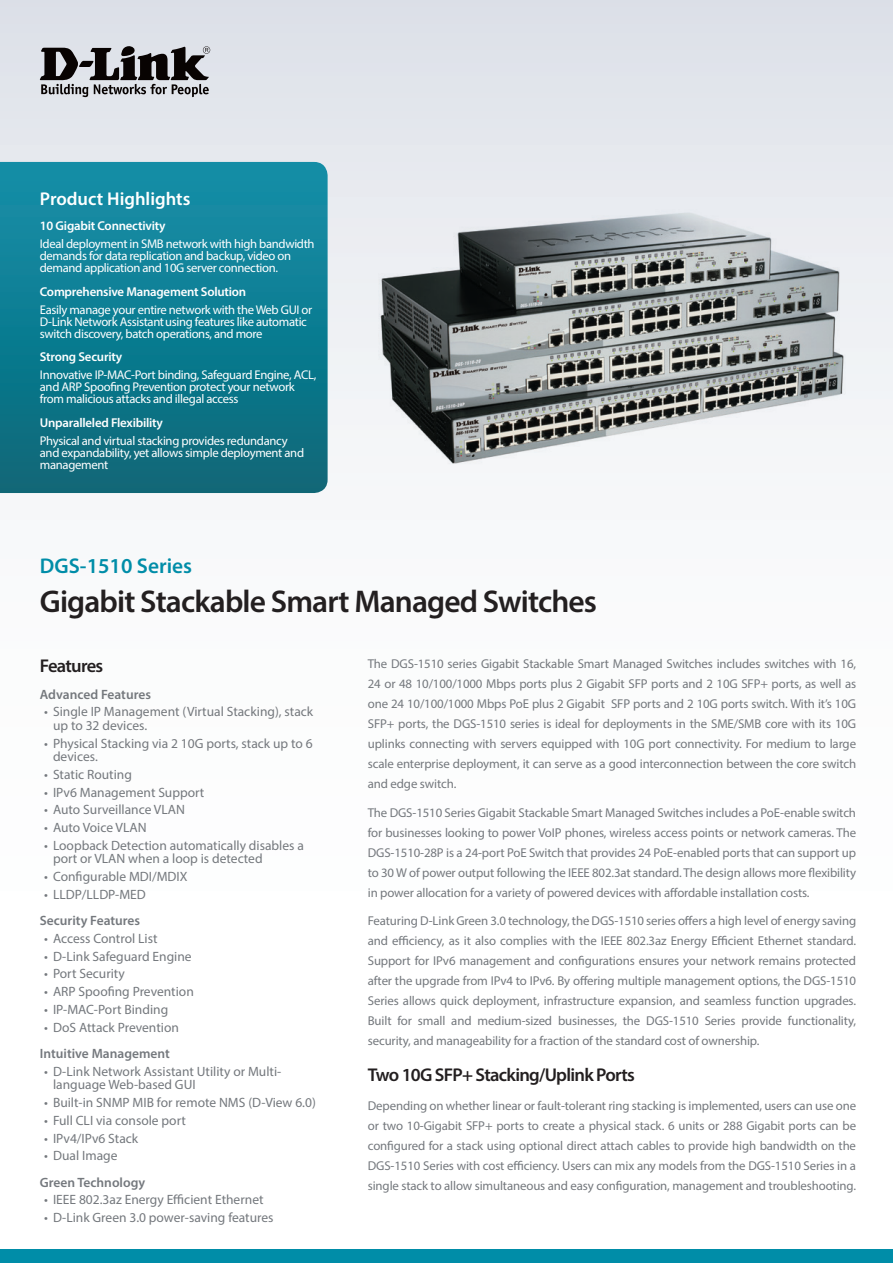
<style>
.page{position:relative;width:893px;height:1263px;background:#fff}
.page>*{position:absolute;margin:0;border:0;box-sizing:border-box;transform-origin:0 0}
.t1{font:600 31.5px "Myriad Pro";letter-spacing:-.025em;color:#231f20}
.t2{font:600 21.3px "Myriad Pro";color:#008da8}
.t3{font:600 18.6px "Myriad Pro";letter-spacing:-.04em;color:#231f20}
.t4{font:600 18.6px "Myriad Pro";color:#fff}
.t5{font:13.5px/13.5px "Myriad Pro";color:#74787d}
.t6{font:600 13.5px "Myriad Pro";color:#74787d}
.t7{font:12.9px/20px "Myriad Pro";letter-spacing:-.01em;color:#74787d;text-align:justify}
.t8{font:600 12.9px "Myriad Pro";letter-spacing:-.015em;color:#fff}
.t9{font:12.6px/12px "Myriad Pro";letter-spacing:-.025em;color:#fff}
</style>
<div class="page">
<div style="left:0;top:0;width:893px;height:1084px;background:linear-gradient(to bottom,#e3e6ec,#fff)"></div>
<div style="left:0;top:1249px;width:893px;height:14px;background:#008da8"></div>
<svg style="left:0;top:162px;width:328px;height:331px;background:#0f7c90"></svg>
<svg style="left:40px;top:46px;width:170px;height:51px;background:#807f83"></svg>
<img style="left:362px;top:193px;width:500px;height:289px">
<h3 class="t4" style="left:40px;top:187px;width:152px">Product Highlights</h3>
<p class="t8" style="left:40px;top:217px;width:127px">10 Gigabit Connectivity</p>
<p class="t9" style="left:40px;top:237px;width:276px">Ideal deployment in SMB network with high bandwidth demands for data replication and backup, video on demand application and 10G server connection.</p>
<p class="t8" style="left:40px;top:283px;width:208px">Comprehensive Management Solution</p>
<p class="t9" style="left:40px;top:303px;width:274px">Easily manage your entire network with the Web GUI or<br>D-Link Network Assistantusing features like automatic switch discovery, batch operations, and more</p>
<p class="t8" style="left:40px;top:349px;width:84px">Strong Security</p>
<p class="t9" style="left:40px;top:369px;width:278px">Innovative IP-MAC-Port binding, Safeguard Engine, ACL, and ARP Spoofing Prevention protect your network from malicious attacks and illegal access</p>
<p class="t8" style="left:40px;top:415px;width:125px">Unparalleled Flexibility</p>
<p class="t9" style="left:40px;top:435px;width:266px">Physical and virtual stacking provides redundancy and expandability, yet allows simple deployment and management</p>
<h2 class="t2" style="left:40px;top:552px;width:154px">DGS-1510 Series</h2>
<h1 class="t1" style="left:40px;top:582px;width:559px">Gigabit Stackable Smart Managed Switches</h1>
<h3 class="t3" style="left:40px;top:654px;width:65px">Features</h3>
<p class="t6" style="left:40px;top:685px;width:113px">Advanced Features</p>
<p class="t5" style="left:53px;top:705px;width:262px;text-indent:-9px">• Single IP Management (Virtual Stacking), stack up to 32 devices.</p>
<p class="t5" style="left:53px;top:736px;width:261px;text-indent:-9px">• Physical Stacking via 2 10G ports, stack up to 6 devices.</p>
<p class="t5" style="left:44px;top:767px;width:89px">• Static Routing</p>
<p class="t5" style="left:44px;top:785px;width:162px">• IPv6 Management Support</p>
<p class="t5" style="left:44px;top:803px;width:142px">• Auto Surveillance VLAN</p>
<p class="t5" style="left:44px;top:821px;width:104px">• Auto Voice VLAN</p>
<p class="t5" style="left:53px;top:838px;width:252px;text-indent:-9px">• Loopback Detection automatically disables a port or VLAN when a loop is detected</p>
<p class="t5" style="left:44px;top:870px;width:145px">• Configurable MDI/MDIX</p>
<p class="t5" style="left:44px;top:887px;width:103px">• LLDP/LLDP-MED</p>
<p class="t6" style="left:40px;top:912px;width:102px">Security Features</p>
<p class="t5" style="left:44px;top:931px;width:115px">• Access Control List</p>
<p class="t5" style="left:44px;top:949px;width:149px">• D-Link Safeguard Engine</p>
<p class="t5" style="left:44px;top:967px;width:82px">• Port Security</p>
<p class="t5" style="left:44px;top:985px;width:151px">• ARP Spoofing Prevention</p>
<p class="t5" style="left:44px;top:1002px;width:126px">• IP-MAC-Port Binding</p>
<p class="t5" style="left:44px;top:1020px;width:136px">• DoS Attack Prevention</p>
<p class="t6" style="left:40px;top:1045px;width:131px">Intuitive Management</p>
<p class="t5" style="left:53px;top:1064px;width:230px;text-indent:-9px">• D-Link Network Assistant Utility or Multi&shy;language Web-based GUI</p>
<p class="t5" style="left:44px;top:1095px;width:273px">• Built-in SNMP MIB for remote NMS (D-View 6.0)</p>
<p class="t5" style="left:44px;top:1113px;width:143px">• Full CLI via console port</p>
<p class="t5" style="left:44px;top:1131px;width:96px">• IPv4/IPv6 Stack</p>
<p class="t5" style="left:44px;top:1149px;width:75px">• Dual Image</p>
<p class="t6" style="left:40px;top:1173px;width:107px">Green Technology</p>
<p class="t5" style="left:44px;top:1193px;width:221px">• IEEE 802.3az Energy Efficient Ethernet</p>
<p class="t5" style="left:44px;top:1210px;width:231px">• D-Link Green 3.0 power-saving features</p>
<p class="t7" style="left:368px;top:654px;width:490px">The DGS-1510 series Gigabit Stackable Smart Managed Switches includes switches with 16, 24 or 48 10/100/1000 Mbps ports plus 2 Gigabit SFP ports and 2 10G SFP+ ports, as well as one 24 10/100/1000 Mbps PoE plus 2 Gigabit SFP ports and 2 10G ports switch. With it’s 10G SFP+ ports, the DGS-1510 series is ideal for deployments in the SME/SMB core with its 10G uplinks connecting with servers equipped with 10G port connectivity. For medium to large scale enterprise deployment, it can serve as a good interconnection between the core switch and edge switch.</p>
<p class="t7" style="left:368px;top:802px;width:490px">The DGS-1510 Series Gigabit Stackable Smart Managed Switches includes a PoE-enable switch for businesses looking to power VoIP phones, wireless access points or network cameras. The DGS-1510-28P is a 24-port PoE Switch that provides 24 PoE-enabled ports that can support up to 30 W of power output following the IEEE 802.3at standard. The design allows more flexibility in power allocation for a variety of powered devices with affordable installation costs.</p>
<p class="t7" style="left:368px;top:911px;width:490px">Featuring D-Link Green 3.0 technology, the DGS-1510 series offers a high level of energy saving and efficiency, as it also complies with the IEEE 802.3az Energy Efficient Ethernet standard.<br>Support for IPv6 management and configurations ensures your network remains protected after the upgrade from IPv4 to IPv6. By offering multiple management options, the DGS-1510<br>Series allows quick deployment, infrastructure expansion, and seamless function upgrades.<br>Built for small and medium-sized businesses, the DGS-1510 Series provide functionality, security, and manageability for a fraction of the standard cost of ownership.</p>
<h3 class="t3" style="left:368px;top:1063px;width:269px">Two 10G SFP+ Stacking/Uplink Ports</h3>
<p class="t7" style="left:368px;top:1095px;width:490px">Depending on whether linear or fault-tolerant ring stacking is implemented, users can use one or two 10-Gigabit SFP+ ports to create a physical stack. 6 units or 288 Gigabit ports can be configured for a stack using optional direct attach cables to provide high bandwidth on the DGS-1510 Series with cost efficiency. Users can mix any models from the DGS-1510 Series in a single stack to allow simultaneous and easy configuration, management and troubleshooting.</p>
</div>
